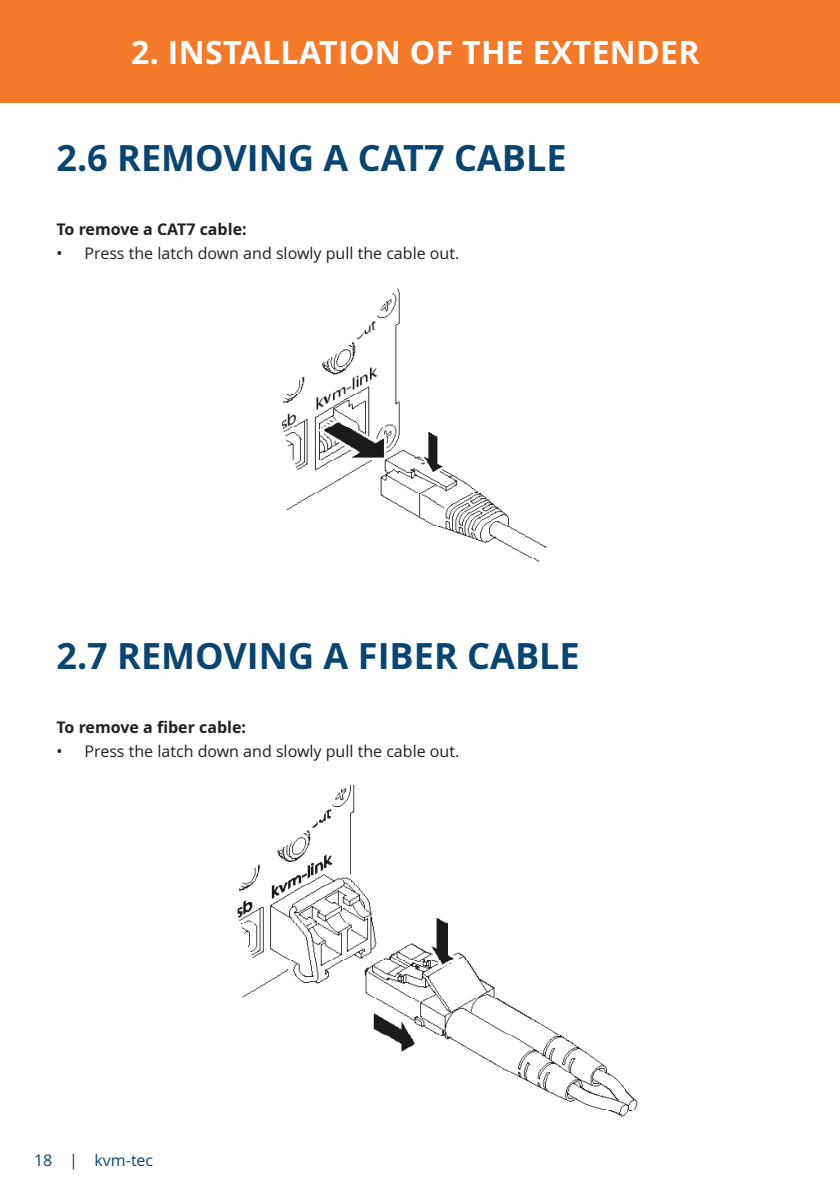
<style>
.page{position:relative;width:840px;height:1191px;background:#fff}
.page>*{position:absolute;margin:0;border:0;box-sizing:border-box;transform-origin:0 0}
.t1{font:700 36px "Open Sans";color:#0a4572}
.t2{font:700 32px "Open Sans";letter-spacing:.01em;color:#fff}
.t3{font:16px "Open Sans";color:#231f20}
.t4{font:700 16px "Open Sans";color:#231f20}
.t5{font:16px "Open Sans";color:#0a4572}
</style>
<div class="page">
<div style="left:0;top:0;width:839px;height:102px;background:#f4792b"></div>
<img style="left:282px;top:288px;width:265px;height:274px">
<img style="left:237px;top:785px;width:400px;height:332px">
<h2 class="t2" style="left:131px;top:34px;width:569px">2. INSTALLATION OF ThE EXTENDER</h2>
<h1 class="t1" style="left:56px;top:137px;width:511px">2.6 REMOVING A CAT7 CABLE</h1>
<p class="t4" style="left:56px;top:220px;width:192px">To remove a CAT7 cable:</p>
<p class="t3" style="left:56px;top:244px;width:404px">• Press the latch down and slowly pull the cable out.</p>
<h1 class="t1" style="left:56px;top:635px;width:524px">2.7 REMOVING A FIBER CABLE</h1>
<p class="t4" style="left:56px;top:718px;width:191px">To remove a fiber cable:</p>
<p class="t3" style="left:56px;top:742px;width:404px">• Press the latch down and slowly pull the cable out.</p>
<p class="t5" style="left:34px;top:1151px;width:121px">18 | kvm-tec</p>
</div>
